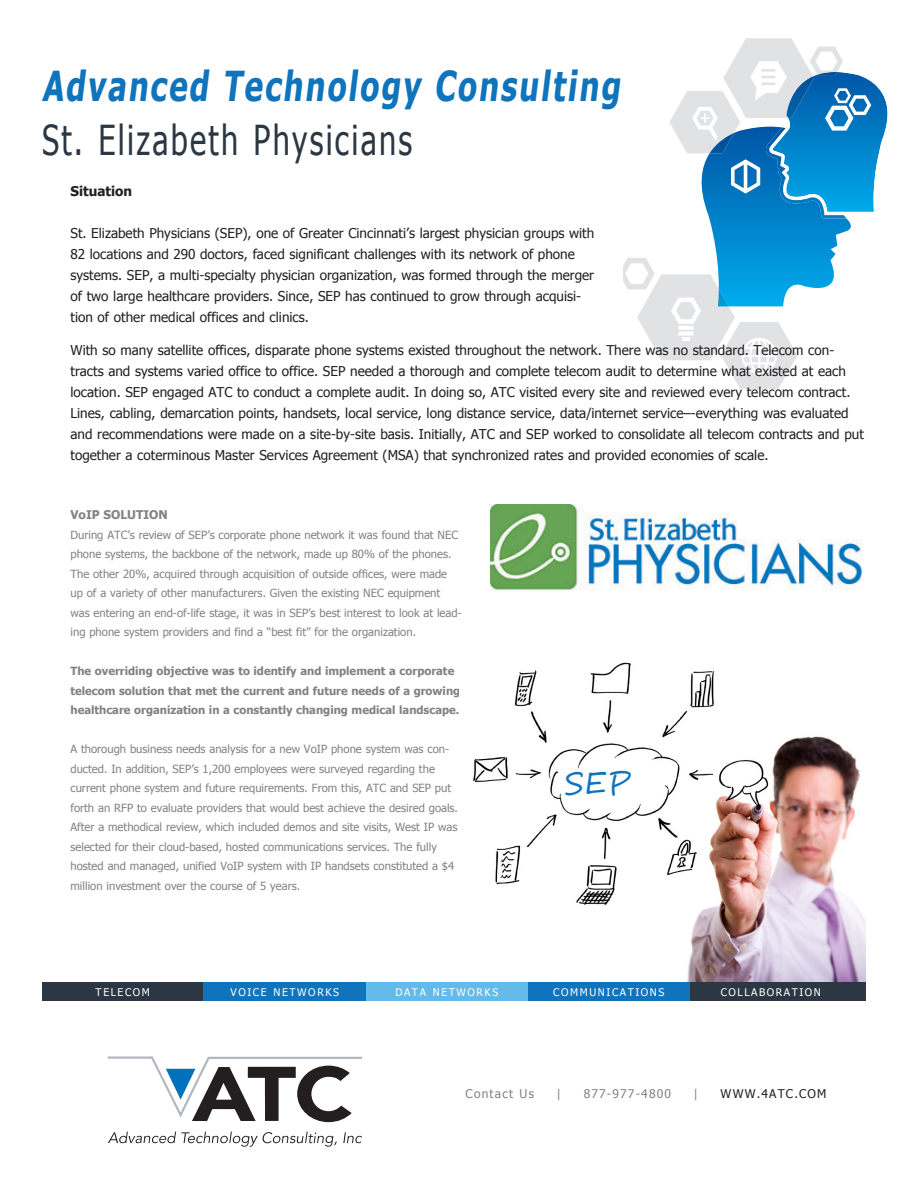
<style>
.page{position:relative;width:918px;height:1188px;background:#fff}
.page>*{position:absolute;margin:0;border:0;box-sizing:border-box;transform-origin:0 0}
.t1{font:700 41.25px "Tahoma";color:#1074bc;scale:.74 1}
.t2{font:41.25px "Tahoma";letter-spacing:.075em;color:#2b3743;scale:.74 1}
.t3{font:31.5px "Segoe Script";color:#1074bc}
.t4{font:13.5px/21px "Tahoma";color:#231f20}
.t5{font:700 13.5px "Tahoma";color:#231f20}
.t6{font:12px "Tahoma";letter-spacing:.1em;color:#808285}
.t7{font:700 12px "Tahoma";color:#808285}
.t8{font:12px "Tahoma";letter-spacing:.1em;color:#231f20}
.t9{font:11.25px/19.5px "Tahoma";color:#808285}
.t10{font:700 11.25px/19.5px "Tahoma";color:#808285}
.t11{font:10.5px "Tahoma";letter-spacing:.15em;color:#fff}
</style>
<div class="page">
<svg style="left:623px;top:38px;width:265px;height:351px"></svg>
<div style="left:42px;top:982px;width:162px;height:19px;background:#2b3743"></div>
<div style="left:204px;top:982px;width:162px;height:19px;background:#1074bc"></div>
<div style="left:366px;top:982px;width:162px;height:19px;background:#64bae9"></div>
<div style="left:528px;top:982px;width:162px;height:19px;background:#1074bc"></div>
<div style="left:690px;top:982px;width:175px;height:19px;background:#2b3743"></div>
<svg style="left:108px;top:1056px;width:254px;height:66px"></svg>
<svg style="left:108px;top:1132px;width:229px;height:15px"></svg>
<svg style="left:343px;top:1132px;width:19px;height:11px"></svg>
<img style="left:473px;top:662px;width:392px;height:320px">
<img style="left:491px;top:505px;width:372px;height:86px">
<p class="t1" style="left:42px;top:57px;width:792px">Advanced Technology Consulting</p>
<p class="t2" style="left:42px;top:112px;width:502px">St. Elizabeth Physicians</p>
<p class="t5" style="left:70px;top:181px;width:63px">Situation</p>
<p class="t4" style="left:70px;top:223px;width:525px">St. Elizabeth Physicians (SEP), one of Greater Cincinnati’s largest physician groups with 82 locations and 290 doctors, faced significant challenges with its network of phone systems. SEP, a multi-specialty physician organization, was formed through the merger of two large healthcare providers. Since, SEP has continued to grow through acquisi&shy;tion of other medical offices and clinics.</p>
<p class="t4" style="left:70px;top:340px;width:795px">With so many satellite offices, disparate phone systems existed throughout the network. There was no standard. Telecom con&shy;tracts and systems varied office to office. SEP needed a thorough and complete telecom audit to determine what existed at each location. SEP engaged ATC to conduct a complete audit. In doing so, ATC visited every site and reviewed every telecom contract.<br>Lines, cabling, demarcation points, handsets, local service, long distance service, data/internet service–-everything was evaluated and recommendations were made on a site-by-site basis. Initially, ATC and SEP worked to consolidate all telecom contracts and put together a coterminous Master Services Agreement (MSA) that synchronized rates and provided economies of scale.</p>
<p class="t7" style="left:70px;top:506px;width:99px">VoIP SOLUTION</p>
<p class="t9" style="left:70px;top:525px;width:393px">During ATC’s review of SEP’s corporate phone network it was found that NEC phone systems, the backbone of the network, made up 80% of the phones.<br>The other 20%, acquired through acquisition of outside offices, were made up of a variety of other manufacturers. Given the existing NEC equipment was entering an end-of-life stage, it was in SEP’s best interest to look at lead&shy;ing phone system providers and find a “best fit” for the organization.</p>
<p class="t10" style="left:70px;top:662px;width:391px">The overriding objective was to identify and implement a corporate telecom solution that met the current and future needs of a growing healthcare organization in a constantly changing medical landscape.</p>
<p class="t9" style="left:70px;top:740px;width:389px">A thorough business needs analysis for a new VoIP phone system was con&shy;ducted. In addition, SEP’s 1,200 employees were surveyed regarding the current phone system and future requirements. From this, ATC and SEP put forth an RFP to evaluate providers that would best achieve the desired goals.<br>After a methodical review, which included demos and site visits, West IP was selected for their cloud-based, hosted communications services. The fully hosted and managed, unified VoIP system with IP handsets constituted a $4 million investment over the course of 5 years.</p>
<p class="t3" style="left:565px;top:758px;width:68px">SEP</p>
<p class="t11" style="left:96px;top:985px;width:56px">TELECOM</p>
<p class="t11" style="left:231px;top:985px;width:110px">VOICE NETWORKS</p>
<p class="t11" style="left:395px;top:985px;width:104px">DATA NETWORKS</p>
<p class="t11" style="left:553px;top:985px;width:113px">COMMUNICATIONS</p>
<p class="t11" style="left:721px;top:985px;width:102px">COLLABORATION</p>
<p class="t6" style="left:466px;top:1085px;width:70px">Contact Us</p>
<p class="t6" style="left:557px;top:1085px;width:6px">|</p>
<p class="t6" style="left:584px;top:1085px;width:89px">877-977-4800</p>
<p class="t6" style="left:694px;top:1085px;width:6px">|</p>
<p class="t8" style="left:721px;top:1085px;width:107px">WWW.4ATC.COM</p>
</div>
